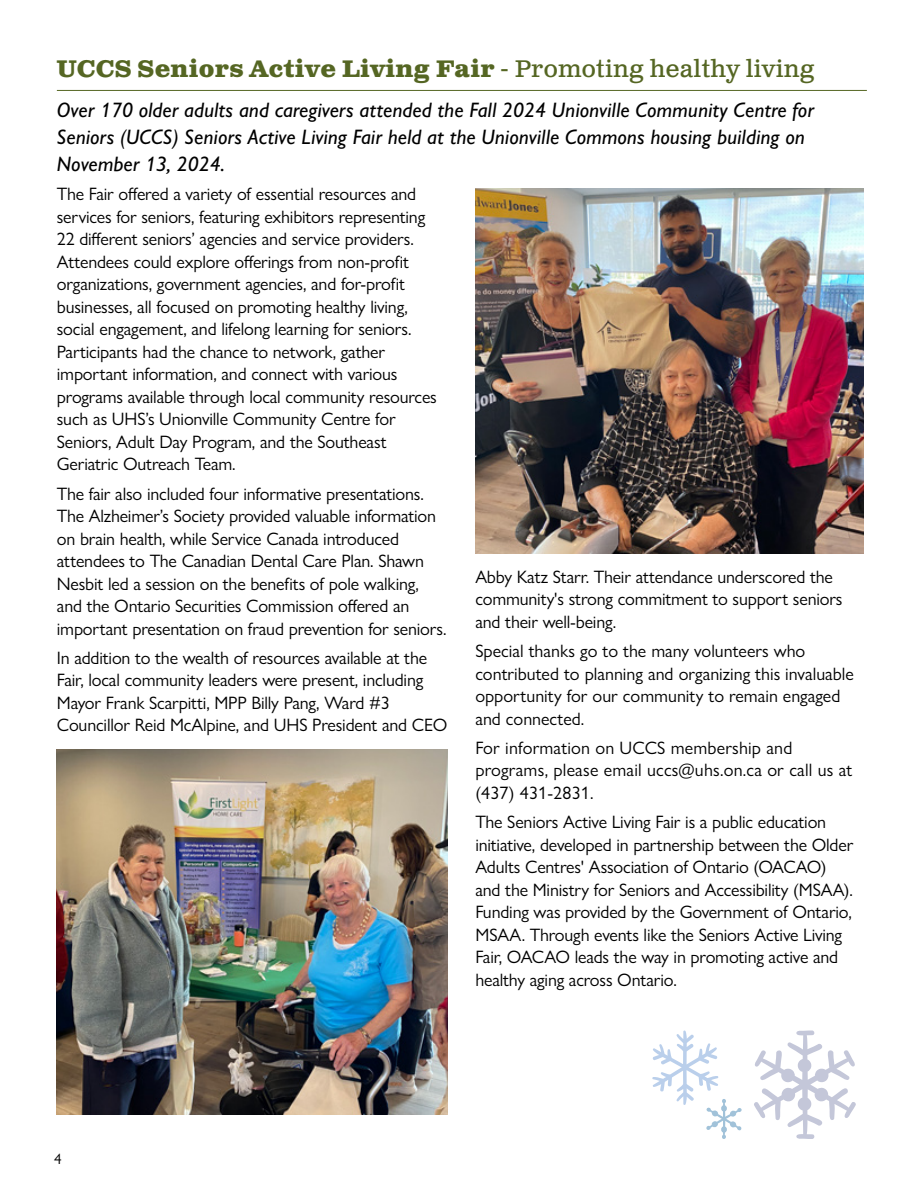
<style>
.page{position:relative;width:918px;height:1188px;background:#fff}
.page>*{position:absolute;margin:0;border:0;box-sizing:border-box;transform-origin:0 0}
.t1{font:700 24px "Clarendon Text Pro";letter-spacing:.01em;color:#556623}
.t2{font:italic 500 21px/27px "Gill Sans Nova";color:#000}
.t3{font:18px/22.5px "Gill Sans Nova";letter-spacing:-.01em;color:#000}
.t4{font:18px/22.5px "Gill Sans Nova";letter-spacing:.01em;color:#000}
.t5{font:15px "Gill Sans Nova";color:#000}
.s1{font-weight:400}
</style>
<div class="page">
<hr style="left:57px;top:90px;width:810px;height:1px;background:#556623">
<img style="left:56px;top:749px;width:392px;height:365px">
<img style="left:475px;top:189px;width:389px;height:365px">
<svg style="left:652px;top:1030px;width:90px;height:109px"></svg>
<svg style="left:754px;top:1030px;width:102px;height:109px"></svg>
<h1 class="t1" style="left:57px;top:54px;width:759px">UCCS Seniors Active Living Fair <span class="s1">- Promoting healthy living</span></h1>
<p class="t2" style="left:57px;top:96px;width:759px">Over 170 older adults and caregivers attended the Fall 2024 Unionville Community Centre for<br>Seniors (UCCS) Seniors Active Living Fair held at the Unionville Commons housing building on<br>November 13, 2024.</p>
<p class="t3" style="left:57px;top:183px;width:381px">The Fair offered a variety of essential resources and services for seniors, featuring exhibitors representing 22 different seniors’ agencies and service providers.<br>Attendees could explore offerings from non-profit organizations, government agencies, and for-profit businesses, all focused on promoting healthy living, social engagement, and lifelong learning for seniors.<br>Participants had the chance to network, gather important information, and connect with various programs available through local community resources such as UHS’s Unionville Community Centre for Seniors, Adult Day Program, and the Southeast Geriatric Outreach Team.</p>
<p class="t3" style="left:57px;top:482px;width:391px">The fair also included four informative presentations.<br>The Alzheimer’s Society provided valuable information on brain health, while Service Canada introduced attendees to The Canadian Dental Care Plan. Shawn Nesbit led a session on the benefits of pole walking, and the Ontario Securities Commission offered an important presentation on fraud prevention for seniors.</p>
<p class="t3" style="left:57px;top:646px;width:392px">In addition to the wealth of resources available at the Fair, local community leaders were present, including Mayor Frank Scarpitti, MPP Billy Pang, Ward #3<br>Councillor Reid McAlpine, and UHS President and CEO</p>
<p class="t3" style="left:475px;top:565px;width:369px">Abby Katz Starr. Their attendance underscored the community's strong commitment to support seniors and their well-being.</p>
<p class="t3" style="left:475px;top:640px;width:380px">Special thanks go to the many volunteers who contributed to planning and organizing this invaluable opportunity for our community to remain engaged and connected.</p>
<p class="t4" style="left:475px;top:736px;width:379px">For information on UCCS membership and programs, please email uccs@uhs.on.ca or call us at (437) 431-2831.</p>
<p class="t3" style="left:475px;top:811px;width:380px">The Seniors Active Living Fair is a public education initiative, developed in partnership between the Older Adults Centres' Association of Ontario (OACAO) and the Ministry for Seniors and Accessibility (MSAA).<br>Funding was provided by the Government of Ontario, MSAA. Through events like the Seniors Active Living Fair, OACAO leads the way in promoting active and healthy aging across Ontario.</p>
<p class="t5" style="left:54px;top:1150px;width:9px">4</p>
</div>
